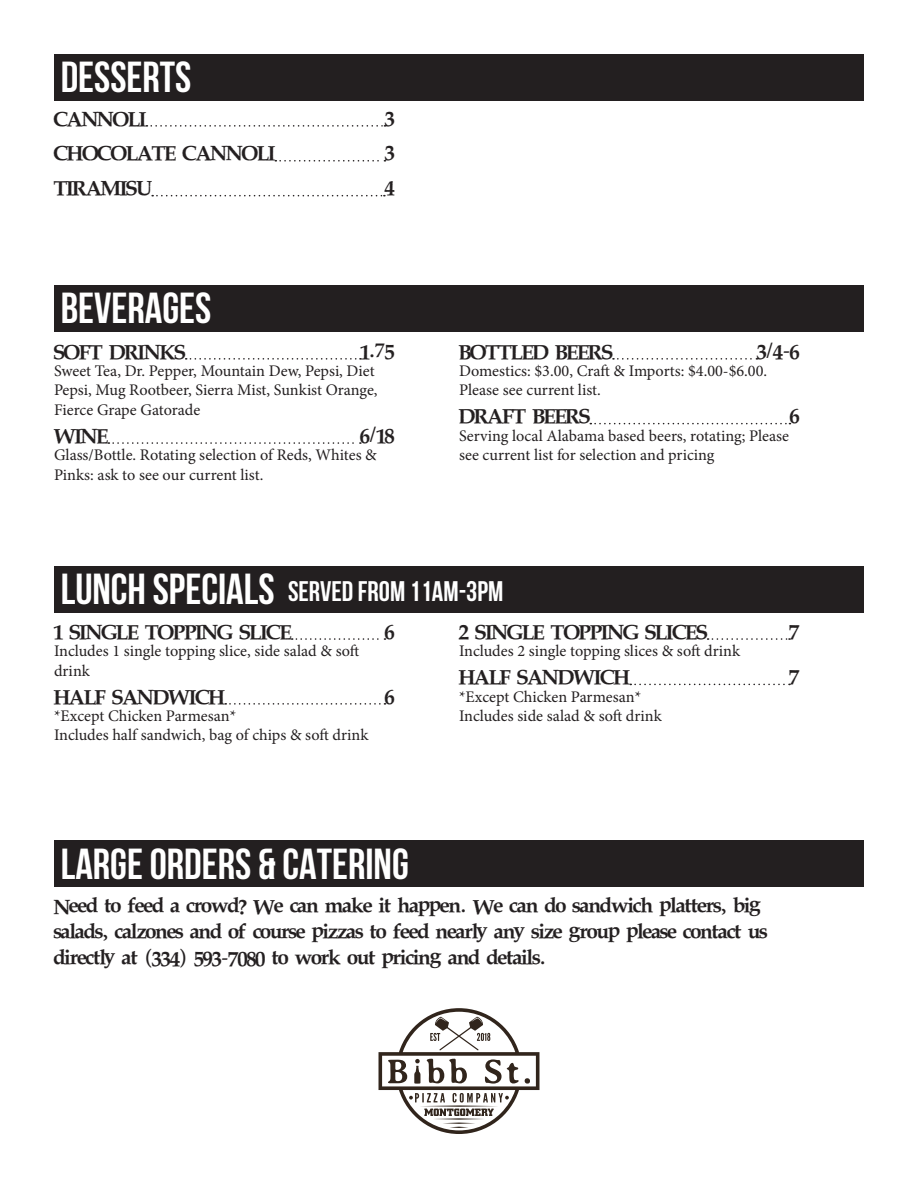
<style>
.page{position:relative;width:918px;height:1188px;background:#fff}
.page>*{position:absolute;margin:0;border:0;box-sizing:border-box;transform-origin:0 0}
.t1{font:700 43.2px "Bebas Neue";color:#fff}
.t2{font:700 28.2px "Bebas Neue";color:#fff}
.t3{font:21.6px/26px "Pirates Bay";color:#231f20}
.t4{font:16.2px/19.5px "Minion Pro";color:#231f20}
.s1{font-family:"Minion Pro";font-weight:600}
.s2{font-size:43.2px}
</style>
<div class="page">
<svg style="left:379px;top:1008px;width:160px;height:126px"></svg>
<div style="left:54px;top:54px;width:810px;height:47px;background:#231f20"></div>
<div style="left:54px;top:285px;width:810px;height:47px;background:#231f20"></div>
<div style="left:54px;top:566px;width:810px;height:46px;background:#231f20"></div>
<div style="left:54px;top:840px;width:810px;height:47px;background:#231f20"></div>
<svg style="left:146px;top:125px;width:239px;height:2px"></svg>
<svg style="left:275px;top:160px;width:110px;height:2px"></svg>
<svg style="left:152px;top:195px;width:233px;height:1px"></svg>
<svg style="left:186px;top:358px;width:175px;height:2px"></svg>
<svg style="left:108px;top:442px;width:253px;height:2px"></svg>
<svg style="left:292px;top:638px;width:93px;height:2px"></svg>
<svg style="left:225px;top:703px;width:160px;height:2px"></svg>
<svg style="left:613px;top:358px;width:144px;height:2px"></svg>
<svg style="left:590px;top:423px;width:200px;height:1px"></svg>
<svg style="left:708px;top:638px;width:82px;height:2px"></svg>
<svg style="left:630px;top:684px;width:160px;height:1px"></svg>
<p class="t1" style="left:61px;top:54px;width:132px">DESSERTS</p>
<p class="t3" style="left:54px;top:104px;width:93px">CANNOLI</p>
<p class="t3" style="left:385px;top:104px;width:10px">3</p>
<p class="t3" style="left:54px;top:139px;width:222px">CHOCOLATE CANNOLI</p>
<p class="t3" style="left:385px;top:139px;width:10px">3</p>
<p class="t3" style="left:54px;top:174px;width:99px">TIRAMISU</p>
<p class="t3" style="left:385px;top:174px;width:11px">4</p>
<p class="t1" style="left:61px;top:285px;width:152px">BEVERAGES</p>
<p class="t3" style="left:54px;top:337px;width:132px">SOFT DRINKS</p>
<p class="t3" style="left:361px;top:337px;width:35px">1<span class="s1">.7</span>5</p>
<p class="t4" style="left:54px;top:361px;width:325px">Sweet Tea, Dr. Pepper, Mountain Dew, Pepsi, Diet<br>Pepsi, Mug Rootbeer, Sierra Mist, Sunkist Orange,<br>Fierce Grape Gatorade</p>
<p class="t3" style="left:54px;top:422px;width:55px">WINE</p>
<p class="t3" style="left:361px;top:422px;width:35px">6<span class="s1">/</span>18</p>
<p class="t4" style="left:54px;top:445px;width:324px">Glass/Bottle. Rotating selection of Reds, Whites &amp;<br>Pinks: ask to see our current list.</p>
<p class="t3" style="left:459px;top:337px;width:155px">BOTTLED BEERS</p>
<p class="t3" style="left:757px;top:337px;width:44px">3<span class="s1">/</span>4<span class="s1">-</span>6</p>
<p class="t4" style="left:459px;top:361px;width:310px">Domestics: $3.00, Craft &amp; Imports: $4.00-$6.00.<br>Please see current list.</p>
<p class="t3" style="left:459px;top:402px;width:132px">DRAFT BEERS</p>
<p class="t3" style="left:790px;top:402px;width:10px">6</p>
<p class="t4" style="left:459px;top:426px;width:332px">Serving local Alabama based beers, rotating; Please see current list for selection and pricing</p>
<p class="t2" style="left:61px;top:576px;width:444px"><span class="s2">LUNCH SPECIALS</span> SERVED FROM 11AM-3PM</p>
<p class="t3" style="left:54px;top:618px;width:238px">1 SINGLE TOPPING SLICE</p>
<p class="t3" style="left:385px;top:618px;width:10px">6</p>
<p class="t4" style="left:54px;top:641px;width:307px">Includes 1 single topping slice, side salad &amp; soft drink</p>
<p class="t3" style="left:54px;top:682px;width:172px">HALF SANDWICH</p>
<p class="t3" style="left:385px;top:682px;width:10px">6</p>
<p class="t4" style="left:54px;top:706px;width:184px">*Except Chicken Parmesan*</p>
<p class="t4" style="left:54px;top:726px;width:316px">Includes half sandwich, bag of chips &amp; soft drink</p>
<p class="t1" style="left:61px;top:840px;width:350px">LARGE ORDERS &amp; CATERING</p>
<p class="t3" style="left:459px;top:618px;width:249px">2 SINGLE TOPPING SLICES</p>
<p class="t3" style="left:790px;top:618px;width:11px">7</p>
<p class="t4" style="left:459px;top:641px;width:283px">Includes 2 single topping slices &amp; soft drink</p>
<p class="t3" style="left:459px;top:663px;width:172px">HALF SANDWICH</p>
<p class="t3" style="left:790px;top:663px;width:11px">7</p>
<p class="t4" style="left:459px;top:687px;width:184px">*Except Chicken Parmesan*</p>
<p class="t4" style="left:459px;top:706px;width:204px">Includes side salad &amp; soft drink</p>
<p class="t3" style="left:54px;top:893px;width:715px">Need to feed a crowd? We can make it happen<span class="s1">.</span> We can do sandwich platters<span class="s1">,</span> big salads<span class="s1">,</span> calzones and of course pizzas to feed nearly any size group please contact us directly at <span class="s1">(</span>334<span class="s1">)</span> 593<span class="s1">-</span>7080 to work out pricing and details<span class="s1">.</span></p>
</div>
